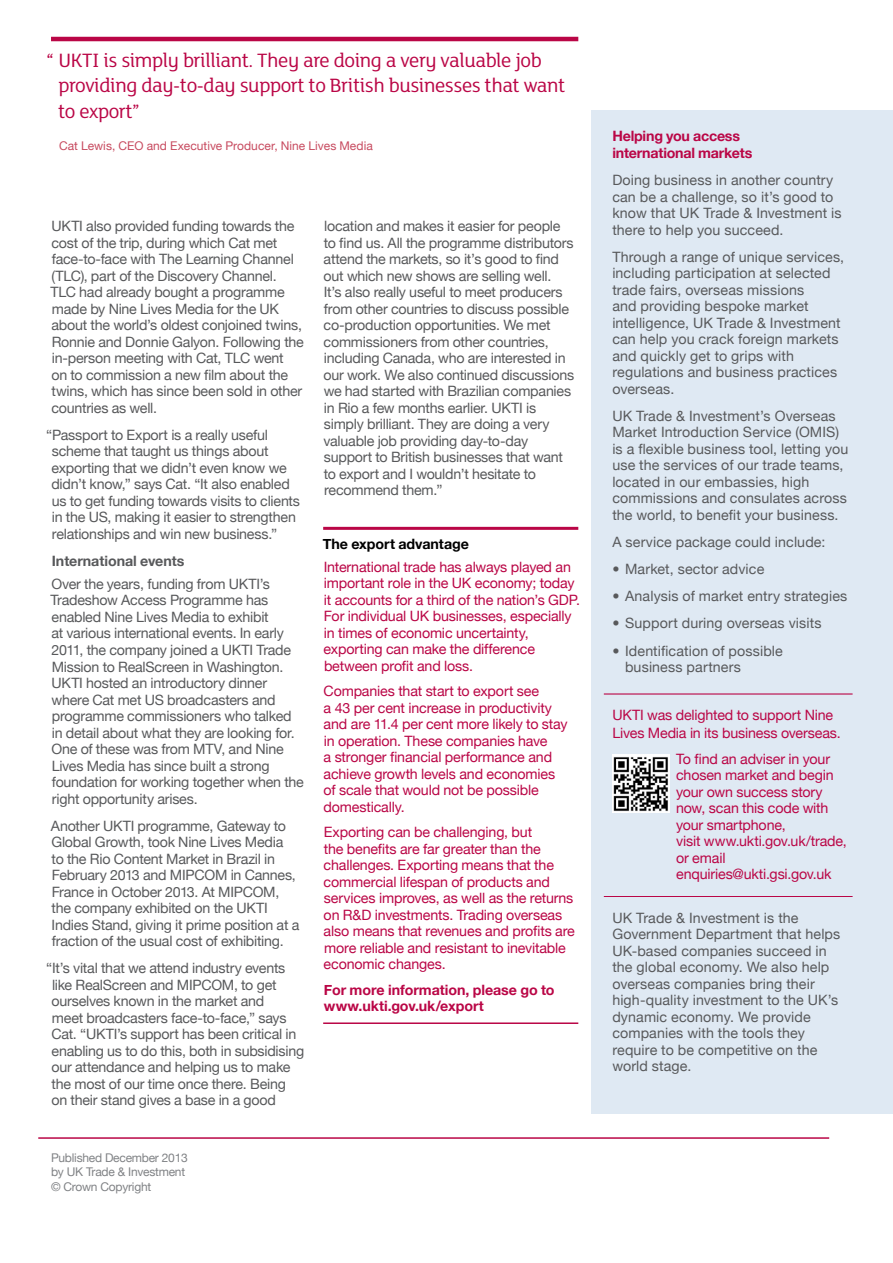
<style>
.page{position:relative;width:893px;height:1263px;background:#fff}
.page>*{position:absolute;margin:0;border:0;box-sizing:border-box;transform-origin:0 0}
._09_Quote{font:21px/25.5px "FS Lola";letter-spacing:-.02em;color:#ba0646}
._04_BodyCopy{font:14.25px/16.5px "Helvetica Neue";letter-spacing:-.015em;color:#58595b}
._04_BodyCopy-2{font:14.25px/16.5px "Helvetica Neue";letter-spacing:.01em;color:#58595b}
._04a_BodyCopyHighlig{font:14.25px/16.5px "Helvetica Neue";letter-spacing:-.01em;color:#ba0646}
._10_QR_Code_info{font:14.25px/16.5px "Helvetica Neue";letter-spacing:-.01em;color:#ba0646}
._05_Bullet{font:14.25px/16.5px "Helvetica Neue";letter-spacing:.01em;color:#58595b}
.above_QR_code{font:14.25px/18px "Helvetica Neue";letter-spacing:-.01em;color:#ba0646}
.Further_info_text{font:700 14.25px/16.5px "Helvetica Neue";letter-spacing:-.005em;color:#ba0646}
._04_BodyCopy-3{font:700 14.25px/16.5px "Helvetica Neue";letter-spacing:-.015em;color:#ba0646}
._03_Subhead{font:700 14.25px "Helvetica Neue";letter-spacing:-.005em;color:#58595b}
._03a_SubHighlight{font:700 14.25px "Helvetica Neue";letter-spacing:-.005em;color:#000}
._08_Signoff{font:12px/14.2px "Helvetica Neue";letter-spacing:-.02em;color:#808285}
.quotee{font:12px "Helvetica Neue";letter-spacing:.005em;color:#c74a5f}
</style>
<div class="page">
<div style="left:591px;top:111px;width:302px;height:1003px;background:#dfe9f3"></div>
<hr style="left:38px;top:1137px;width:791px;height:2px;background:#ba0646">
<hr style="left:604px;top:693px;width:249px;height:1px;background:#ba0646">
<hr style="left:604px;top:896px;width:249px;height:1px;background:#ba0646">
<img style="left:612px;top:755px;width:58px;height:57px">
<hr style="left:323px;top:527px;width:255px;height:3px;background:#ba0646">
<hr style="left:323px;top:1022px;width:255px;height:2px;background:#ba0646">
<hr style="left:51px;top:37px;width:527px;height:4px;background:#ba0646">
<p class="_09_Quote" style="left:58px;top:46px;width:509px;text-indent:-11px">“ UKTI is simply brilliant. They are doing a very valuable job providing day-to-day support to British businesses that want to export”</p>
<p class="quotee" style="left:59px;top:138px;width:315px">Cat Lewis, CEO and Executive Producer, Nine Lives Media</p>
<p class="_04_BodyCopy" style="left:50px;top:218px;width:255px">UKTI also provided funding towards the cost of the trip, during which Cat met face-to-face with The Learning Channel (TLC), part of the Discovery Channel.<br>TLC had already bought a programme made by Nine Lives Media for the UK about the world’s oldest conjoined twins, Ronnie and Donnie Galyon. Following the in-person meeting with Cat, TLC went<br>on to commission a new film about the twins, which has since been sold in other countries as well.</p>
<p class="_04_BodyCopy" style="left:51px;top:426px;width:250px;text-indent:-5px">“Passport to Export is a really useful scheme that taught us things about exporting that we didn’t even know we didn’t know,” says Cat. “It also enabled us to get funding towards visits to clients in the US, making it easier to strengthen relationships and win new business.”</p>
<p class="_03_Subhead" style="left:52px;top:552px;width:134px">International events</p>
<p class="_04_BodyCopy" style="left:50px;top:575px;width:255px">Over the years, funding from UKTI’s Tradeshow Access Programme has enabled Nine Lives Media to exhibit<br>at various international events. In early 2011, the company joined a UKTI Trade Mission to RealScreen in Washington.<br>UKTI hosted an introductory dinner where Cat met US broadcasters and programme commissioners who talked in detail about what they are looking for.<br>One of these was from MTV, and Nine Lives Media has since built a strong foundation for working together when the right opportunity arises.</p>
<p class="_04_BodyCopy" style="left:51px;top:817px;width:250px">Another UKTI programme, Gateway to Global Growth, took Nine Lives Media<br>to the Rio Content Market in Brazil in February 2013 and MIPCOM in Cannes, France in October 2013. At MIPCOM, the company exhibited on the UKTI Indies Stand, giving it prime position at a fraction of the usual cost of exhibiting.</p>
<p class="_04_BodyCopy" style="left:51px;top:960px;width:254px;text-indent:-5px">“It’s vital that we attend industry events like RealScreen and MIPCOM, to get ourselves known in the market and<br>meet broadcasters face-to-face,” says Cat. “UKTI’s support has been critical in enabling us to do this, both in subsidising our attendance and helping us to make the most of our time once there. Being on their stand gives a base in a good</p>
<p class="_08_Signoff" style="left:51px;top:1151px;width:138px">Published December 2013 by UK Trade &amp; Investment © Crown Copyright</p>
<p class="_04_BodyCopy" style="left:323px;top:218px;width:252px">location and makes it easier for people to find us. All the programme distributors attend the markets, so it’s good to find out which new shows are selling well.<br>It’s also really useful to meet producers from other countries to discuss possible co-production opportunities. We met commissioners from other countries, including Canada, who are interested in our work. We also continued discussions we had started with Brazilian companies in Rio a few months earlier. UKTI is simply brilliant. They are doing a very valuable job providing day-to-day support to British businesses that want to export and I wouldn’t hesitate to recommend them.”</p>
<p class="_03a_SubHighlight" style="left:323px;top:535px;width:148px">The export advantage</p>
<p class="_04a_BodyCopyHighlig" style="left:324px;top:558px;width:258px">International trade has always played an important role in the UK economy; today it accounts for a third of the nation’s GDP.<br>For individual UK businesses, especially in times of economic uncertainty, exporting can make the difference between profit and loss.</p>
<p class="_04a_BodyCopyHighlig" style="left:324px;top:683px;width:246px">Companies that start to export see<br>a 43 per cent increase in productivity and are 11.4 per cent more likely to stay in operation. These companies have<br>a stronger financial performance and achieve growth levels and economies of scale that would not be possible domestically.</p>
<p class="_04a_BodyCopyHighlig" style="left:324px;top:824px;width:253px">Exporting can be challenging, but<br>the benefits are far greater than the challenges. Exporting means that the commercial lifespan of products and services improves, as well as the returns on R&amp;D investments. Trading overseas also means that revenues and profits are more reliable and resistant to inevitable economic changes.</p>
<p class="Further_info_text" style="left:324px;top:981px;width:232px">For more information, please go to www.ukti.gov.uk/export</p>
<p class="_04_BodyCopy-3" style="left:612px;top:128px;width:142px">Helping you access international markets</p>
<p class="_04_BodyCopy-2" style="left:612px;top:172px;width:231px">Doing business in another country can be a challenge, so it’s good to know that UK Trade &amp; Investment is there to help you succeed.</p>
<p class="_04_BodyCopy-2" style="left:612px;top:248px;width:233px">Through a range of unique services, including participation at selected trade fairs, overseas missions<br>and providing bespoke market intelligence, UK Trade &amp; Investment can help you crack foreign markets and quickly get to grips with regulations and business practices overseas.</p>
<p class="_04_BodyCopy-2" style="left:612px;top:407px;width:237px">UK Trade &amp; Investment’s Overseas Market Introduction Service (OMIS) is a flexible business tool, letting you use the services of our trade teams, located in our embassies, high commissions and consulates across the world, to benefit your business.</p>
<p class="_04_BodyCopy-2" style="left:612px;top:533px;width:215px">A service package could include:</p>
<p class="_05_Bullet" style="left:612px;top:561px;width:154px">• Market, sector advice</p>
<p class="_05_Bullet" style="left:612px;top:588px;width:237px">• Analysis of market entry strategies</p>
<p class="_05_Bullet" style="left:612px;top:615px;width:211px">• Support during overseas visits</p>
<p class="_05_Bullet" style="left:625px;top:642px;width:159px;text-indent:-13px">• Identification of possible business partners</p>
<p class="above_QR_code" style="left:612px;top:706px;width:230px">UKTI was delighted to support Nine<br>Lives Media in its business overseas.</p>
<p class="_10_QR_Code_info" style="left:676px;top:750px;width:172px">To find an adviser in your chosen market and begin your own success story now, scan this code with your smartphone,<br>visit www.ukti.gov.uk/trade, or email enquiries@ukti.gsi.gov.uk</p>
<p class="_04_BodyCopy-2" style="left:612px;top:909px;width:229px">UK Trade &amp; Investment is the<br>Government Department that helps<br>UK-based companies succeed in the global economy. We also help overseas companies bring their high-quality investment to the UK’s dynamic economy. We provide companies with the tools they require to be competitive on the world stage.</p>
</div>
